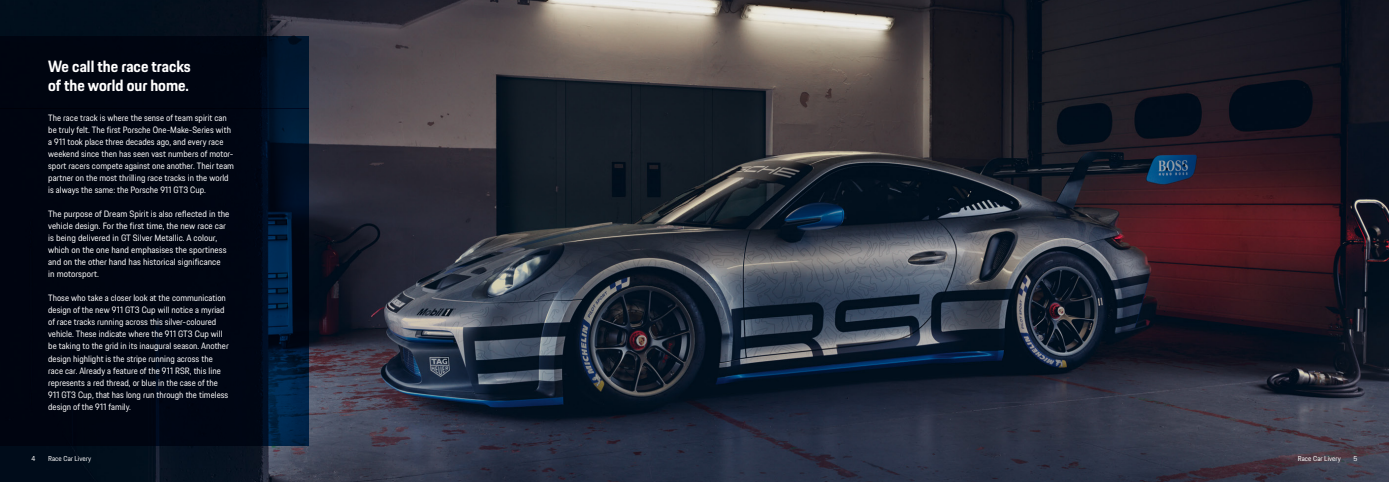
<style>
.page{position:relative;width:1389px;height:482px;background:#fff}
.page>*{position:absolute;margin:0;border:0;box-sizing:border-box;transform-origin:0 0}
.t1{font:700 16px/19px "Porsche Next";color:#fff}
.t2{font:9px/12px "Porsche Next";color:#fff}
.t3{font:7px "Porsche Next";color:#fff}
</style>
<div class="page">
<img style="left:0;top:0;width:1389px;height:482px">
<svg style="left:0;top:108px;width:309px;height:338px;background:#000715"></svg>
<svg style="left:0;top:36px;width:309px;height:72px;background:#000714"></svg>
<h1 class="t1" style="left:48px;top:57px;width:144px">We call the race tracks of the world our home.</h1>
<p class="t2" style="left:48px;top:111px;width:187px">The race track is where the sense of team spirit can be truly felt. The first Porsche One-Make-Series with a 911 took place three decades ago, and every race weekend since then has seen vast numbers of motor&shy;sport racers compete against one another. Their team partner on the most thrilling race tracks in the world is always the same: the Porsche 911 GT3 Cup.</p>
<p class="t2" style="left:48px;top:208px;width:183px">The purpose of Dream Spirit is also reflected in the vehicle design. For the first time, the new race car is being delivered in GT Silver Metallic. A colour, which on the one hand emphasises the sportiness and on the other hand has historical significance<br>in motorsport.</p>
<p class="t2" style="left:48px;top:292px;width:182px">Those who take a closer look at the communication design of the new 911 GT3 Cup will notice a myriad of race tracks running across this silver-coloured vehicle. These indicate where the 911 GT3 Cup will be taking to the grid in its inaugural season. Another design highlight is the stripe running across the race car. Already a feature of the 911 RSR, this line represents a red thread, or blue in the case of the 911 GT3 Cup, that has long run through the timeless design of the 911 family.</p>
<p class="t3" style="left:32px;top:454px;width:5px">4</p>
<p class="t3" style="left:48px;top:454px;width:45px">Race Car Livery</p>
<p class="t3" style="left:1298px;top:454px;width:45px">Race Car Livery</p>
<p class="t3" style="left:1354px;top:454px;width:5px">5</p>
</div>
